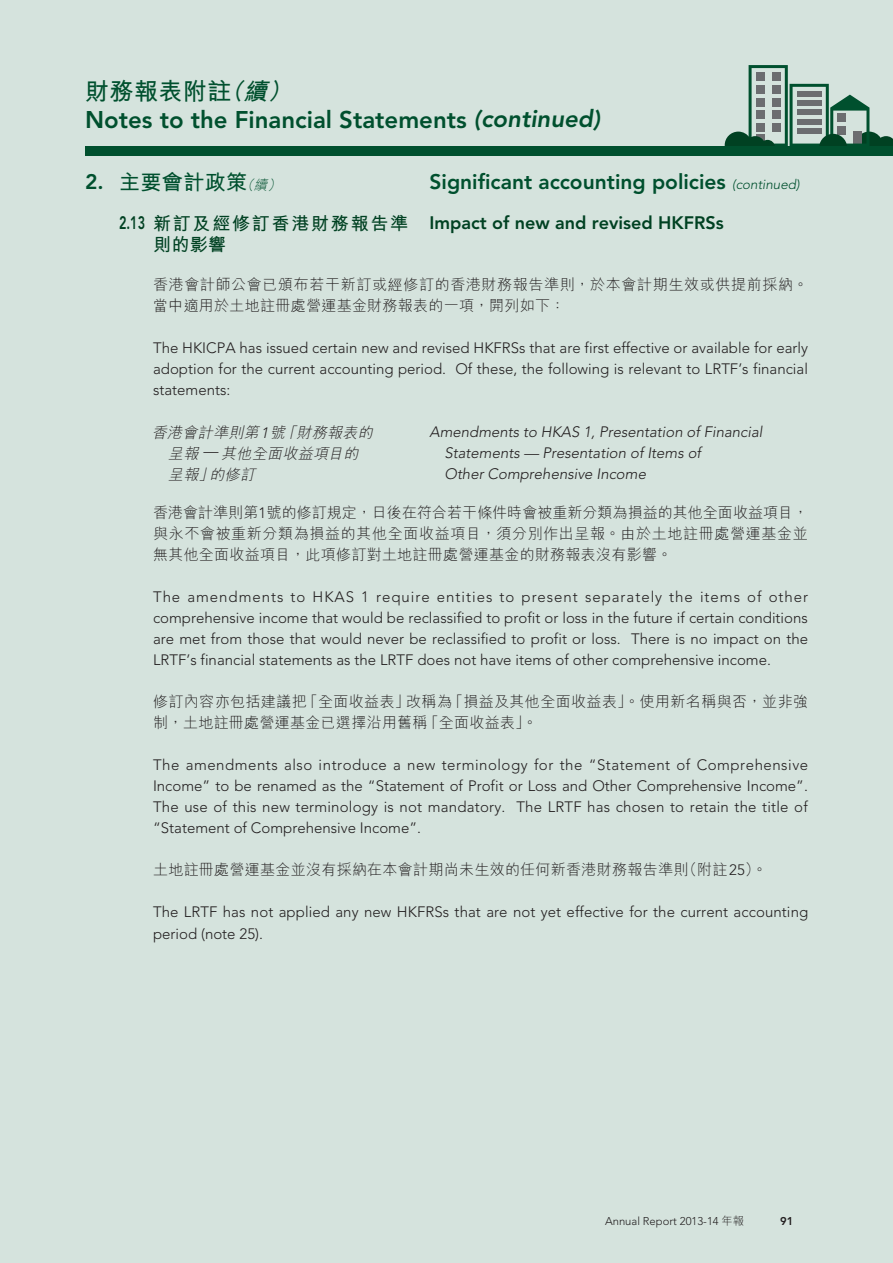
<style>
.page{position:relative;width:893px;height:1263px;background:#d5e3dd}
.page>*{position:absolute;margin:0;border:0;box-sizing:border-box;transform-origin:0 0}
.t1{font:800 24px "Avenir LT Std";color:#00502e}
.t2{font:700 24px "M Hei HK";letter-spacing:.02em;color:#00502e}
.t3{font:800 21px "Avenir LT Std";color:#00502e}
.t4{font:700 21px "M Hei HK";letter-spacing:.02em;color:#00502e}
.t5{font:800 18px/21.8px "Avenir LT Std";color:#004122;scale:.7 1}
._00_txt_E{font:300 15px/21px "Avenir LT Std";color:#231f20;text-align:justify}
._000_txt_C{font:300 15px/21px "M Hei HK";letter-spacing:.02em;color:#231f20;text-align:justify}
.t6{font:italic 300 15px "Avenir LT Std";color:#231f20}
._000_txt_C-2{font:300 15px/21px "M Hei HK";letter-spacing:.045em;color:#231f20}
.t7{font:italic 300 15px "M Hei HK";color:#231f20}
.t8{font:300 11.25px "Avenir LT Std";color:#231f20}
.t9{font:800 11.25px "Avenir LT Std";color:#231f20}
.s1{font-style:italic}
.s2{font-family:"Avenir LT Std";font-weight:800}
.s3{font-weight:300;font-style:italic;font-size:13.5px}
.s4{font-family:"M Hei HK";font-weight:700}
.s5{font-family:"Avenir LT Std"}
.s6{font-family:"M Hei HK"}
</style>
<div class="page">
<svg style="left:725px;top:65px;width:168px;height:81px"></svg>
<div style="left:85px;top:146px;width:808px;height:10px;background:#00502e"></div>
<h1 class="t2" style="left:85px;top:73px;width:214px">財務報表附註<span class="s1">（續）</span></h1>
<h1 class="t1" style="left:85px;top:106px;width:517px">Notes to the Financial Statements <span class="s1">(continued)</span></h1>
<h1 class="t4" style="left:85px;top:167px;width:200px"><span class="s2">2.</span> 主要會計政策<span class="s3">（續）</span></h1>
<h1 class="t3" style="left:429px;top:169px;width:372px">Significant accounting policies <span class="s3">(continued)</span></h1>
<h2 class="t5" style="left:153px;top:212px;width:817px;text-indent:-34px">2.13 <span class="s4">新訂及經修訂香港財務報告準</span> Impact of new and revised HKFRSs<span class="s4">則的影響</span></h2>
<p class="_000_txt_C-2" style="left:153px;top:274px;width:656px">香港會計師公會已頒布若干新訂或經修訂的香港財務報告準則，於本會計期生效或供提前採納。當中適用於土地註冊處營運基金財務報表的一項，開列如下：</p>
<p class="_00_txt_E" style="left:153px;top:337px;width:656px">The HKICPA has issued certain new and revised HKFRSs that are first effective or available for early adoption for the current accounting period. Of these, the following is relevant to LRTF’s financial statements:</p>
<p class="t7" style="left:152px;top:424px;width:225px">香港會計準則第<span class="s5">1</span>號「財務報表的</p>
<p class="t6" style="left:429px;top:423px;width:334px">Amendments to HKAS 1, Presentation of Financial</p>
<p class="t7" style="left:168px;top:445px;width:195px">呈報 <span class="s5">—</span> 其他全面收益項目的</p>
<p class="t6" style="left:444px;top:444px;width:258px">Statements — Presentation of Items of</p>
<p class="t7" style="left:168px;top:466px;width:92px">呈報」的修訂</p>
<p class="t6" style="left:444px;top:465px;width:203px">Other Comprehensive Income</p>
<p class="_000_txt_C" style="left:153px;top:502px;width:657px">香港會計準則第<span class="s5">1</span>號的修訂規定，日後在符合若干條件時會被重新分類為損益的其他全面收益項目，與永不會被重新分類為損益的其他全面收益項目，須分別作出呈報。由於土地註冊處營運基金並無其他全面收益項目，此項修訂對土地註冊處營運基金的財務報表沒有影響。</p>
<p class="_00_txt_E" style="left:153px;top:587px;width:657px">The amendments to HKAS 1 require entities to present separately the items of other comprehensive income that would be reclassified to profit or loss in the future if certain conditions are met from those that would never be reclassified to profit or loss. There is no impact on the LRTF’s financial statements as the LRTF does not have items of other comprehensive income.</p>
<p class="_000_txt_C" style="left:153px;top:691px;width:656px">修訂內容亦包括建議把「全面收益表」改稱為「損益及其他全面收益表」。使用新名稱與否，並非強制，土地註冊處營運基金已選擇沿用舊稱「全面收益表」。</p>
<p class="_00_txt_E" style="left:153px;top:755px;width:657px">The amendments also introduce a new terminology for the “Statement of Comprehensive Income” to be renamed as the “Statement of Profit or Loss and Other Comprehensive Income”.<br>The use of this new terminology is not mandatory. The LRTF has chosen to retain the title of “Statement of Comprehensive Income”.</p>
<p class="_000_txt_C" style="left:153px;top:859px;width:616px">土地註冊處營運基金並沒有採納在本會計期尚未生效的任何新香港財務報告準則（附註<span class="s5">25</span>）。</p>
<p class="_00_txt_E" style="left:153px;top:902px;width:657px">The LRTF has not applied any new HKFRSs that are not yet effective for the current accounting period (note 25).</p>
<p class="t8" style="left:605px;top:1214px;width:141px">Annual Report 2013-14 <span class="s6">年報</span></p>
<p class="t9" style="left:780px;top:1214px;width:15px">91</p>
</div>
